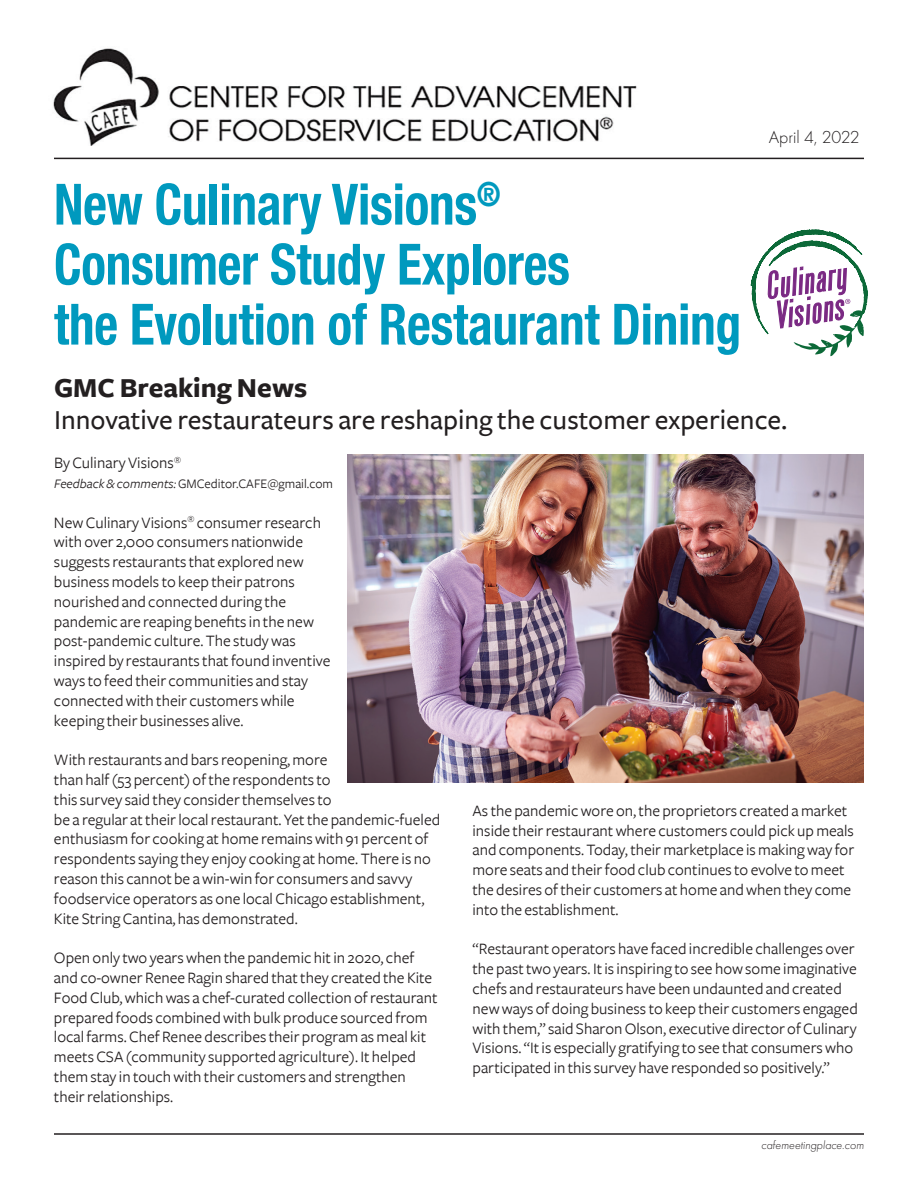
<style>
.page{position:relative;width:918px;height:1188px;background:#fff}
.page>*{position:absolute;margin:0;border:0;box-sizing:border-box;transform-origin:0 0}
.t1{font:700 condensed 57px/60px "Helvetica Neue";letter-spacing:-.005em;color:#0099be;scale:.9 1}
.t2{font:500 28.5px "Freight Sans";color:#231f20}
.t3{font:700 28.5px "Freight Sans";color:#231f20}
.t4{font:300 18px "Futura PT";color:#231f20}
.t5{font:16.5px/19.8px "Freight Sans";color:#231f20}
.t6{font:13.5px "Freight Sans";color:#231f20}
.t7{font:italic 300 12px "Futura PT";color:#231f20}
.s1{font-style:italic}
</style>
<div class="page">
<hr style="left:54px;top:158px;width:810px;height:1px;background:#231f20">
<img style="left:347px;top:455px;width:517px;height:327px">
<hr style="left:54px;top:1133px;width:810px;height:2px;background:#231f20">
<img style="left:53px;top:48px;width:584px;height:98px">
<svg style="left:750px;top:229px;width:118px;height:127px"></svg>
<h1 class="t1" style="left:54px;top:170px;width:765px">New Culinary Visions<sup>®<br></sup>Consumer Study Explores<br>the Evolution of Restaurant Dining</h1>
<p class="t4" style="left:769px;top:127px;width:93px">April 4, 2022</p>
<h2 class="t3" style="left:54px;top:373px;width:255px">GMC Breaking News</h2>
<h2 class="t2" style="left:54px;top:404px;width:735px">Innovative restaurateurs are reshaping the customer experience.</h2>
<p class="t5" style="left:54px;top:453px;width:129px">By Culinary Visions<sup>®</sup></p>
<p class="t6" style="left:54px;top:476px;width:281px"><span class="s1">Feedback &amp; comments:</span> GMCeditor.CAFE@gmail.com</p>
<p class="t5" style="left:54px;top:513px;width:278px">New Culinary Visions<sup>®</sup> consumer research with over 2,000 consumers nationwide suggests restaurants that explored new business models to keep their patrons nourished and connected during the pandemic are reaping benefits in the new post-pandemic culture. The study was inspired by restaurants that found inventive ways to feed their communities and stay connected with their customers while keeping their businesses alive.</p>
<p class="t5" style="left:54px;top:750px;width:388px">With restaurants and bars reopening, more<br>than half (53 percent) of the respondents to<br>this survey said they consider themselves to<br>be a regular at their local restaurant. Yet the pandemic-fueled enthusiasm for cooking at home remains with 91 percent of respondents saying they enjoy cooking at home. There is no reason this cannot be a win-win for consumers and savvy foodservice operators as one local Chicago establishment, Kite String Cantina, has demonstrated.</p>
<p class="t5" style="left:54px;top:948px;width:385px">Open only two years when the pandemic hit in 2020, chef and co-owner Renee Ragin shared that they created the Kite Food Club, which was a chef-curated collection of restaurant prepared foods combined with bulk produce sourced from local farms. Chef Renee describes their program as meal kit meets CSA (community supported agriculture). It helped them stay in touch with their customers and strengthen their relationships.</p>
<p class="t5" style="left:473px;top:801px;width:383px">As the pandemic wore on, the proprietors created a market inside their restaurant where customers could pick up meals and components. Today, their marketplace is making way for more seats and their food club continues to evolve to meet the desires of their customers at home and when they come into the establishment.</p>
<p class="t5" style="left:473px;top:939px;width:387px">“Restaurant operators have faced incredible challenges over the past two years. It is inspiring to see how some imaginative chefs and restaurateurs have been undaunted and created new ways of doing business to keep their customers engaged with them,” said Sharon Olson, executive director of Culinary Visions. “It is especially gratifying to see that consumers who participated in this survey have responded so positively.”</p>
<p class="t7" style="left:761px;top:1139px;width:104px">cafemeetingplace.com</p>
</div>
